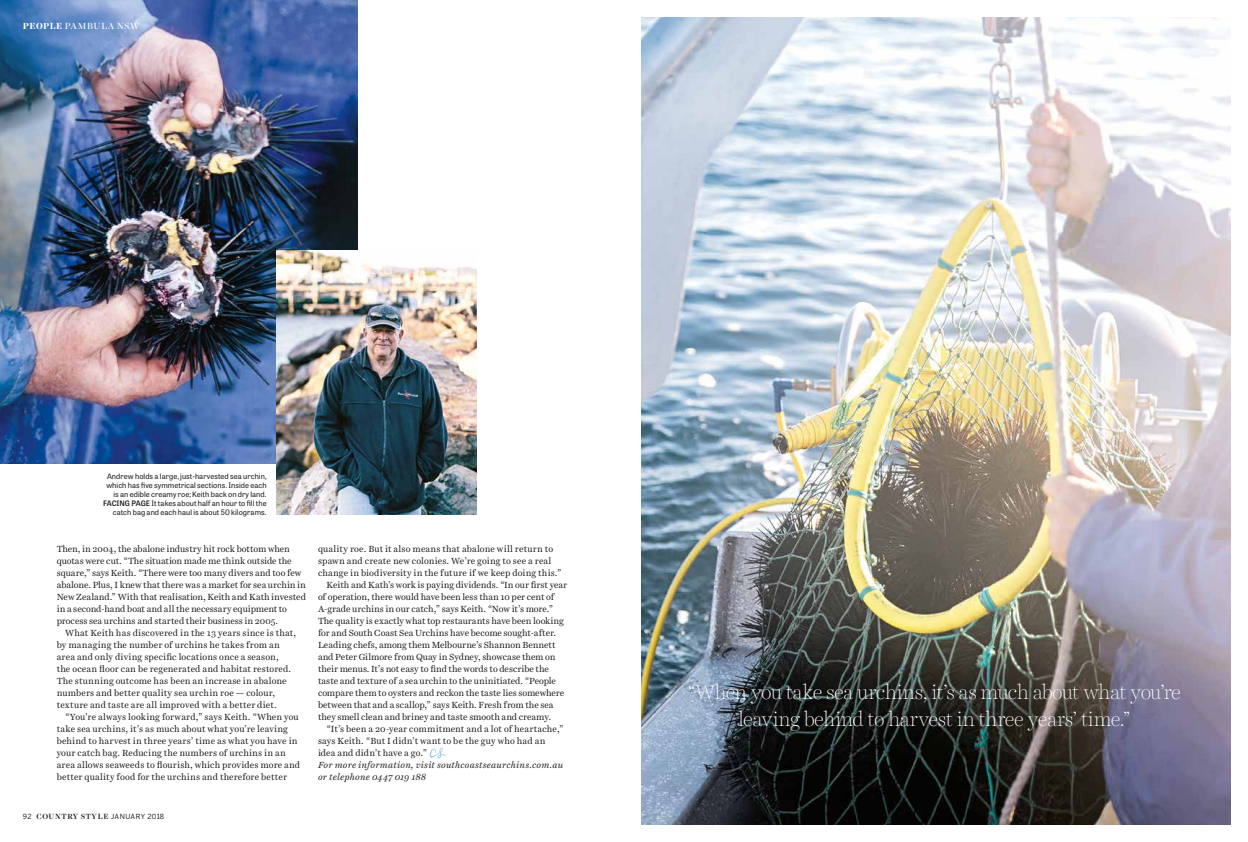
<style>
.page{position:relative;width:1248px;height:842px;background:#fff}
.page>*{position:absolute;margin:0;border:0;box-sizing:border-box;transform-origin:0 0}
.t1{font:100 20px/27px "Harriet Display";letter-spacing:-.01em;color:#fff;text-align:center}
.t2{font:9px/12px "Harriet Text";letter-spacing:.005em;color:#1d1d1b}
.t3{font:italic 9px/12px "Harriet Text";letter-spacing:.02em;color:#1d1d1b}
.t4{font:9px "Harriet Display";letter-spacing:.075em;color:#fff}
.t5{font:7.5px/9px "Tablet Gothic";letter-spacing:.01em;color:#1d1d1b;text-align:right}
.t6{font:7px "Benton Sans";letter-spacing:.04em;color:#1d1d1b}
.s1{font-weight:700}
.s2{font-weight:600}
.s3{font-family:"Harriet Display";font-weight:500;font-size:7.6px}
</style>
<div class="page">
<img style="left:641px;top:17px;width:589px;height:808px">
<img style="left:0;top:0;width:357px;height:463px">
<img style="left:276px;top:250px;width:200px;height:265px">
<img style="left:429px;top:747px;width:17px;height:12px">
<p class="t4" style="left:23px;top:20px;width:118px"><span class="s1">PEOPLE</span> PAMBULA NSW</p>
<p class="t5" style="left:103px;top:471px;width:165px">Andrew holds a large, just-harvested sea urchin, which has five symmetrical sections. Inside each is an edible creamy roe; Keith back on dry land.<br><span class="s2">FACING PAGE</span> It takes about half an hour to fill the catch bag and each haul is about 50 kilograms.</p>
<p class="t2" style="left:57px;top:543px;width:251px">Then, in 2004, the abalone industry hit rock bottom when quotas were cut. “The situation made me think outside the square,” says Keith. “There were too many divers and too few abalone. Plus, I knew that there was a market for sea urchin in New Zealand.” With that realisation, Keith and Kath invested in a second-hand boat and all the necessary equipment to process sea urchins and started their business in 2005.</p>
<p class="t2" style="left:57px;top:627px;width:241px;text-indent:9px">What Keith has discovered in the 13 years since is that, by managing the number of urchins he takes from an area and only diving specific locations once a season,<br>the ocean floor can be regenerated and habitat restored.<br>The stunning outcome has been an increase in abalone numbers and better quality sea urchin roe — colour, texture and taste are all improved with a better diet.</p>
<p class="t2" style="left:57px;top:711px;width:245px;text-indent:9px">“You’re always looking forward,” says Keith. “When you take sea urchins, it’s as much about what you’re leaving behind to harvest in three years’ time as what you have in your catch bag. Reducing the numbers of urchins in an area allows seaweeds to flourish, which provides more and better quality food for the urchins and therefore better</p>
<p class="t2" style="left:318px;top:543px;width:237px">quality roe. But it also means that abalone will return to</p>
<p class="t2" style="left:318px;top:555px;width:235px">spawn and create new colonies. We’re going to see a real</p>
<p class="t2" style="left:318px;top:567px;width:245px">change in biodiversity in the future if we keep doing this.”</p>
<p class="t2" style="left:326px;top:579px;width:242px">Keith and Kath’s work is paying dividends. “In our first year</p>
<p class="t2" style="left:318px;top:591px;width:238px">of operation, there would have been less than 10 per cent of</p>
<p class="t2" style="left:318px;top:603px;width:237px">A-grade urchins in our catch,” says Keith. “Now it’s more.”</p>
<p class="t2" style="left:318px;top:615px;width:247px">The quality is exactly what top restaurants have been looking</p>
<p class="t2" style="left:318px;top:627px;width:240px">for and South Coast Sea Urchins have become sought-after.</p>
<p class="t2" style="left:318px;top:639px;width:239px">Leading chefs, among them Melbourne’s Shannon Bennett</p>
<p class="t2" style="left:318px;top:651px;width:239px">and Peter Gilmore from Quay in Sydney, showcase them on</p>
<p class="t2" style="left:318px;top:663px;width:232px">their menus. It’s not easy to find the words to describe the</p>
<p class="t2" style="left:318px;top:675px;width:239px">taste and texture of a sea urchin to the uninitiated. “People</p>
<p class="t2" style="left:318px;top:687px;width:248px">compare them to oysters and reckon the taste lies somewhere</p>
<p class="t2" style="left:318px;top:699px;width:237px">between that and a scallop,” says Keith. Fresh from the sea</p>
<p class="t2" style="left:318px;top:711px;width:234px">they smell clean and briney and taste smooth and creamy.</p>
<p class="t2" style="left:326px;top:723px;width:239px">“It’s been a 20-year commitment and a lot of heartache,”</p>
<p class="t2" style="left:318px;top:735px;width:229px">says Keith. “But I didn’t want to be the guy who had an</p>
<p class="t2" style="left:318px;top:747px;width:111px">idea and didn’t have a go.”</p>
<p class="t3" style="left:318px;top:759px;width:247px">For more information, visit southcoastseaurchins.com.au or telephone 0447 019 188</p>
<p class="t6" style="left:23px;top:812px;width:143px">92 <span class="s3">COUNTRY STYLE</span> JANUARY 2018</p>
<h1 class="t1" style="left:688px;top:678px;width:494px">“When you take sea urchins, it’s as much about what you’re leaving behind to harvest in three years’ time.”</h1>
</div>
